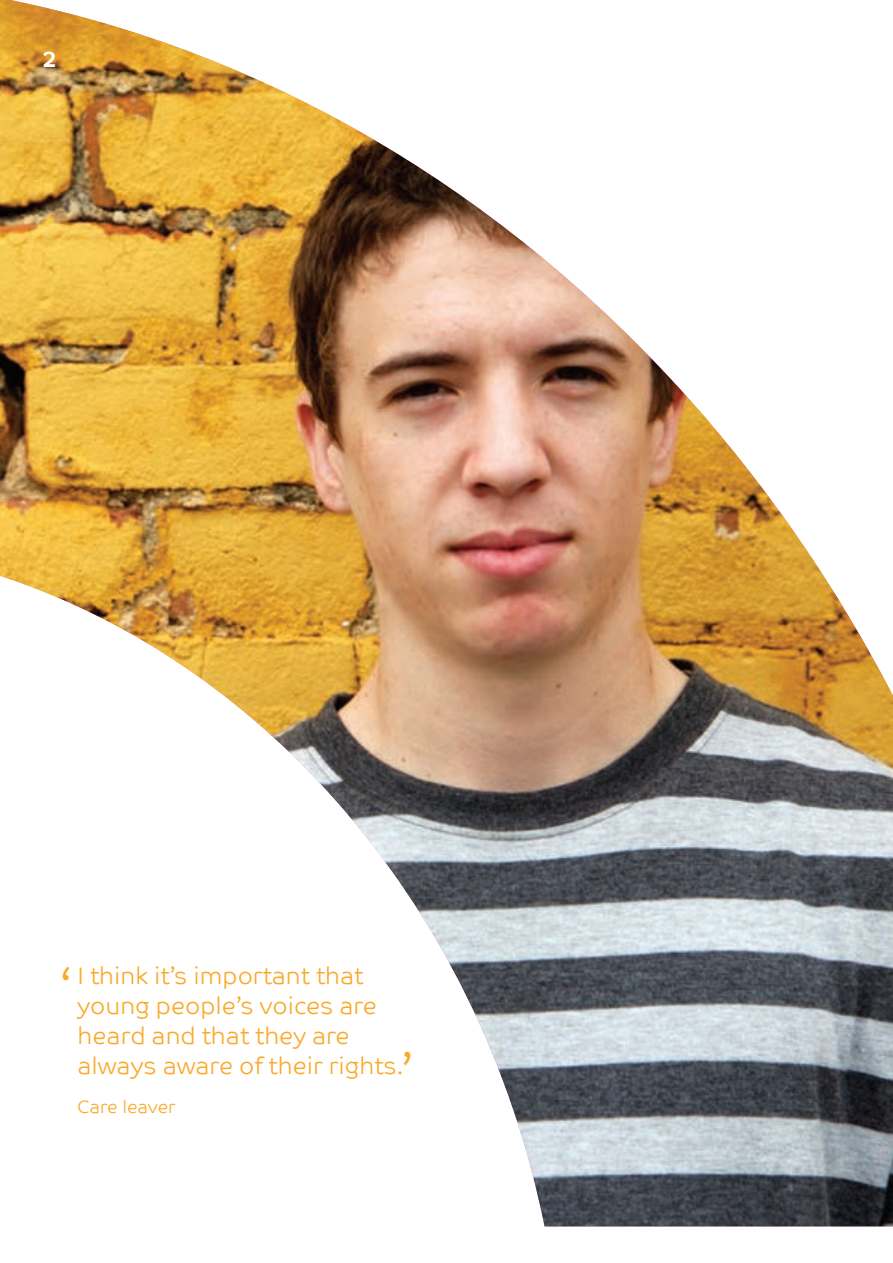
<style>
.page{position:relative;width:893px;height:1263px;background:#fff}
.page>*{position:absolute;margin:0;border:0;box-sizing:border-box;transform-origin:0 0}
.t1{font:48px "Co Text Lt";color:#faa92a}
.t2{font:24px/30px "Co Text Lt";color:#faa92a}
.t3{font:22.5px "Co Text Bd";color:#fff}
.t4{font:18px "Co Text Lt";color:#faa92a}
</style>
<div class="page">
<img style="left:0;top:0;width:892px;height:1226px">
<p class="t3" style="left:42px;top:46px;width:16px">2</p>
<p class="t2" style="left:78px;top:960px;width:327px">I think it’s important that young people’s voices are heard and that they are always aware of their rights.</p>
<p class="t4" style="left:78px;top:1095px;width:99px">Care leaver</p>
<h1 class="t1" style="left:59px;top:957px;width:15px">‘</h1>
<h1 class="t1" style="left:400px;top:1042px;width:15px">’</h1>
</div>
